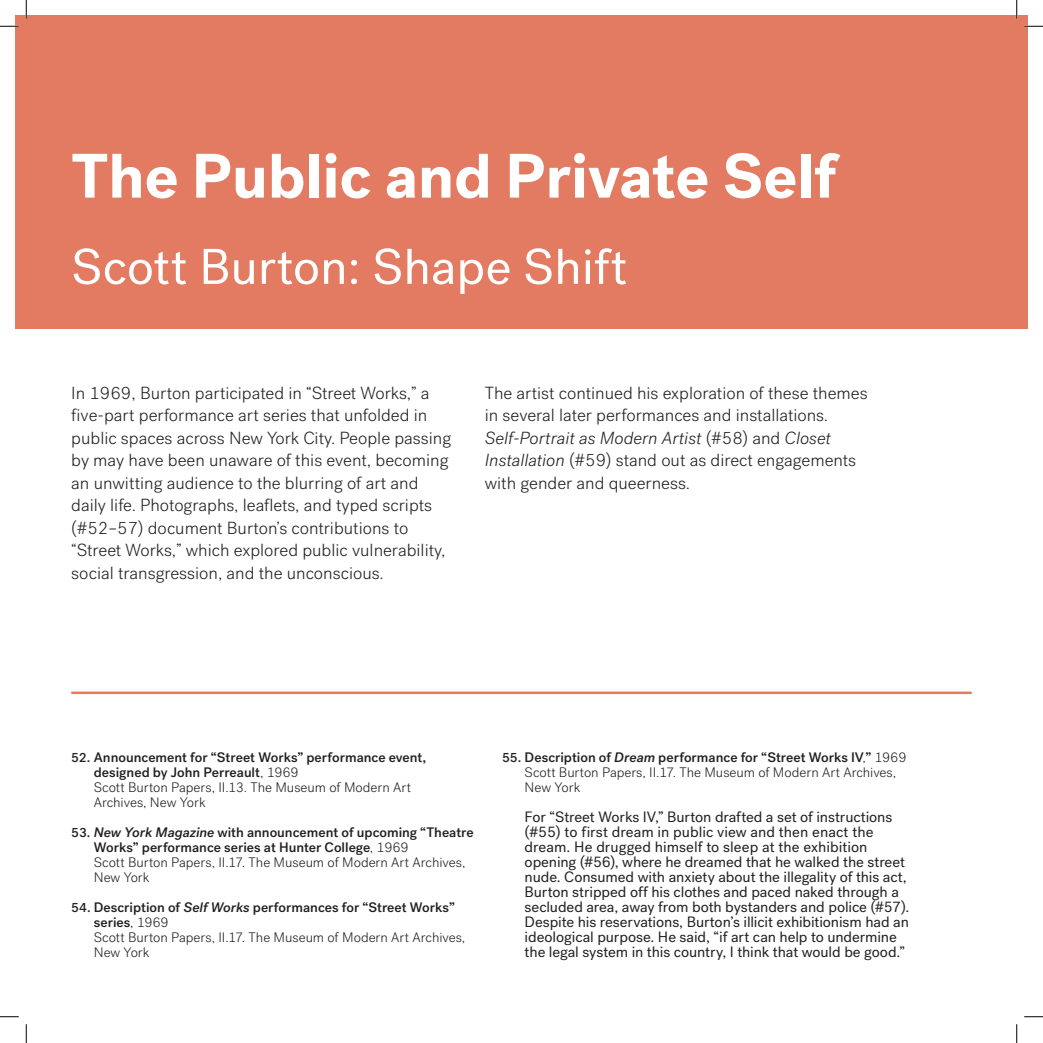
<style>
.page{position:relative;width:1043px;height:1043px;background:#fff}
.page>*{position:absolute;margin:0;border:0;box-sizing:border-box;transform-origin:0 0}
.t1{font:700 62.5px "Post Grotesk";color:#fff}
.t2{font:50px "Post Grotesk";color:#fff}
.t3{font:300 17.5px/22.5px "Post Grotesk";color:#231f20}
.t4{font:15px/15px "Post Grotesk";letter-spacing:-.005em;color:#231f20}
.t5{font:500 13.75px/15px "Post Grotesk";color:#231f20}
.t6{font:300 13.75px/15px "Post Grotesk";color:#231f20}
.s1{font-style:italic}
.s2{font-size:13.12px}
.s3{font-weight:300}
.s4{font-weight:500;font-size:13.12px}
.s5{font-weight:500}
.s6{font-weight:500;font-style:italic}
</style>
<div class="page">
<div style="left:15px;top:15px;width:1013px;height:314px;background:#e37b62"></div>
<hr style="left:71px;top:691px;width:900px;height:3px;background:#e37b62">
<svg style="left:0;top:25px;width:19px;height:2px"></svg>
<svg style="left:1024px;top:25px;width:18px;height:2px"></svg>
<svg style="left:0;top:1016px;width:19px;height:1px"></svg>
<svg style="left:1024px;top:1016px;width:18px;height:1px"></svg>
<svg style="left:25px;top:0;width:2px;height:19px"></svg>
<svg style="left:25px;top:1024px;width:2px;height:18px"></svg>
<svg style="left:1016px;top:0;width:1px;height:19px"></svg>
<svg style="left:1016px;top:1024px;width:1px;height:18px"></svg>
<h1 class="t1" style="left:71px;top:136px;width:767px">The Public and Private Self</h1>
<h2 class="t2" style="left:71px;top:237px;width:557px">Scott Burton: Shape Shift</h2>
<p class="t3" style="left:71px;top:381px;width:381px">In 1969, Burton participated in “Street Works,” a five-part performance art series that unfolded in public spaces across New York City. People passing by may have been unaware of this event, becoming an unwitting audience to the blurring of art and daily life. Photographs, leaflets, and typed scripts (#52–57) document Burton’s contributions to “Street Works,” which explored public vulnerability, social transgression, and the unconscious.</p>
<p class="t3" style="left:485px;top:382px;width:384px">The artist continued his exploration of these themes in several later performances and installations.<br><span class="s1">Self-Portrait as Modern Artist</span> (#58) and <span class="s1">Closet Installation</span> (#59) stand out as direct engagements with gender and queerness.</p>
<p class="t5" style="left:94px;top:749px;width:334px;text-indent:-22px"><span class="s2">52.</span> Announcement for “Street Works” performance event, designed by John Perreault<span class="s3">, 1969<br>Scott Burton Papers, II.13. The Museum of Modern Art Archives, New York</span></p>
<p class="t5" style="left:94px;top:824px;width:381px;text-indent:-22px"><span class="s2">53.</span> <span class="s1">New York Magazine</span> with announcement of upcoming “Theatre Works” performance series at Hunter College<span class="s3">, 1969<br>Scott Burton Papers, II.17. The Museum of Modern Art Archives, New York</span></p>
<p class="t6" style="left:94px;top:899px;width:373px;text-indent:-22px"><span class="s4">54.</span> <span class="s5">Description of</span> <span class="s6">Self Works</span> <span class="s5">performances for “Street Works” series</span>, 1969<br>Scott Burton Papers, II.17. The Museum of Modern Art Archives, New York</p>
<p class="t6" style="left:524px;top:749px;width:383px;text-indent:-22px"><span class="s4">55.</span> <span class="s5">Description of</span> <span class="s6">Dream</span> <span class="s5">performance for “Street Works IV</span>,<span class="s5">”</span> 1969<br>Scott Burton Papers, II.17. The Museum of Modern Art Archives,<br>New York</p>
<p class="t4" style="left:524px;top:809px;width:386px">For “Street Works IV,” Burton drafted a set of instructions (#55) to first dream in public view and then enact the dream. He drugged himself to sleep at the exhibition opening (#56), where he dreamed that he walked the street nude. Consumed with anxiety about the illegality of this act, Burton stripped off his clothes and paced naked through a secluded area, away from both bystanders and police (#57).<br>Despite his reservations, Burton’s illicit exhibitionism had an ideological purpose. He said, “if art can help to undermine the legal system in this country, I think that would be good.”</p>
</div>
